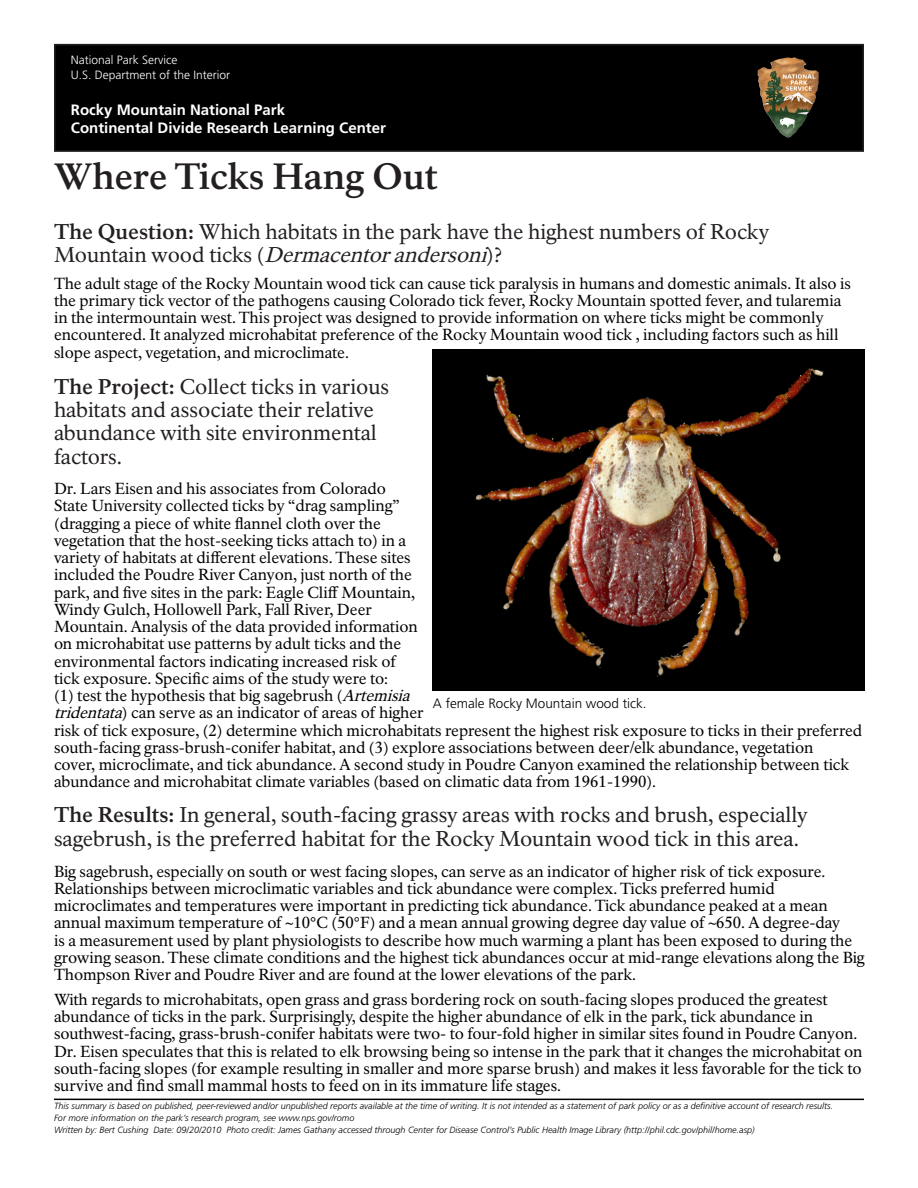
<style>
.page{position:relative;width:918px;height:1188px;background:#fff}
.page>*{position:absolute;margin:0;border:0;box-sizing:border-box;transform-origin:0 0}
.t1{font:700 36px "NPS Rawlinson OT";letter-spacing:-.01em;color:#231f20}
.Question-Method-Answ{font:21px/23.2px "NPS Rawlinson OT";letter-spacing:-.005em;color:#231f20}
.text{font:15.75px/17.2px "NPS Rawlinson OT";letter-spacing:-.005em;color:#000}
.RMNP-CDRLC{font:700 15px/18px "Frutiger LT Std";color:#fff}
.t2{font:300 13.5px "Frutiger LT Std";color:#000}
.NPS-header{font:300 12px "Frutiger LT Std";color:#fff}
.t3{font:italic 300 9px/12px "Frutiger LT Std";color:#000}
.s1{font-weight:700}
.s2{font-style:italic}
</style>
<div class="page">
<hr style="left:54px;top:1099px;width:810px;height:1px;background:#000">
<div style="left:55px;top:45px;width:808px;height:106px;background:#000"></div>
<div style="left:54px;top:44px;width:810px;height:108px;border:2px solid #231f20"></div>
<img style="left:758px;top:57px;width:60px;height:80px">
<img style="left:433px;top:350px;width:432px;height:341px">
<p class="NPS-header" style="left:71px;top:53px;width:108px">National Park Service</p>
<p class="NPS-header" style="left:71px;top:68px;width:161px">U.S. Department of the Interior</p>
<p class="RMNP-CDRLC" style="left:71px;top:101px;width:317px">Rocky Mountain National Park<br>Continental Divide Research Learning Center</p>
<p class="t1" style="left:54px;top:155px;width:386px">Where Ticks Hang Out</p>
<p class="Question-Method-Answ" style="left:54px;top:220px;width:717px"><span class="s1">The Question:</span> Which habitats in the park have the highest numbers of Rocky<br>M o u n t a i n w o o d t i c k s ( <span class="s2">Dermacentorandersoni</span>) ?</p>
<p class="text" style="left:54px;top:275px;width:799px">The adult stage of the Rocky Mountain wood tick can cause tick paralysis in humans and domestic animals. It also is the primary tick vector of the pathogens causing Colorado tick fever, Rocky Mountain spotted fever, and tularemia in the intermountain west. This project was designed to provide information on where ticks might be commonly encountered. It analyzed microhabitat preference of the Rocky Mountain wood tick , including factors such as hill slope aspect, vegetation, and microclimate.</p>
<p class="Question-Method-Answ" style="left:54px;top:375px;width:337px"><span class="s1">The Project:</span> Collect ticks in various habitats and associate their relative abundance with site environmental factors.</p>
<p class="text" style="left:54px;top:480px;width:810px">Dr. Lars Eisen and his associates from Colorado<br>State University collected ticks by “drag sampling”<br>(dragging a piece of white flannel cloth over the<br>vegetation that the host-seeking ticks attach to) in a<br>variety of habitats at different elevations. These sites<br>included the Poudre River Canyon, just north of the<br>park, and five sites in the park: Eagle Cliff Mountain,<br>Windy Gulch, Hollowell Park, Fall River, Deer<br>Mountain. Analysis of the data provided information<br>on microhabitat use patterns by adult ticks and the<br>environmental factors indicating increased risk of<br>tick exposure. Specific aims of the study were to:<br>(1) test the hypothesis that big sagebrush (<span class="s2">Artemisia<br>tridentata</span>) can serve as an indicator of areas of higher<br>risk of tick exposure, (2) determine which microhabitats represent the highest risk exposure to ticks in their preferred south-facing grass-brush-conifer habitat, and (3) explore associations between deer/elk abundance, vegetation<br>cover, microclimate, and tick abundance. A second study in Poudre Canyon examined the relationship between tick abundance and microhabitat climate variables (based on climatic data from 1961-1990).</p>
<p class="t2" style="left:433px;top:695px;width:215px">A female Rocky Mountain wood tick.</p>
<p class="Question-Method-Answ" style="left:54px;top:804px;width:755px"><span class="s1">The Results:</span> In general, south-facing grassy areas with rocks and brush, especially sagebrush, is the preferred habitat for the Rocky Mountain wood tick in this area.</p>
<p class="text" style="left:54px;top:863px;width:812px">Big sagebrush, especially on south or west facing slopes, can serve as an indicator of higher risk of tick exposure.<br>Relationships between microclimatic variables and tick abundance were complex. Ticks preferred humid microclimates and temperatures were important in predicting tick abundance. Tick abundance peaked at a mean annual maximum temperature of ~10°C (50°F) and a mean annual growing degree day value of ~650. A degree-day<br>is a measurement used by plant physiologists to describe how much warming a plant has been exposed to during the growing season. These climate conditions and the highest tick abundances occur at mid-range elevations along the Big Thompson River and Poudre River and are found at the lower elevations of the park.</p>
<p class="text" style="left:54px;top:991px;width:810px">With regards to microhabitats, open grass and grass bordering rock on south-facing slopes produced the greatest abundance of ticks in the park. Surprisingly, despite the higher abundance of elk in the park, tick abundance in southwest-facing, grass-brush-conifer habitats were two- to four-fold higher in similar sites found in Poudre Canyon.<br>Dr. Eisen speculates that this is related to elk browsing being so intense in the park that it changes the microhabitat on south-facing slopes (for example resulting in smaller and more sparse brush) and makes it less favorable for the tick to survive and find small mammal hosts to feed on in its immature life stages.</p>
<p class="t3" style="left:54px;top:1100px;width:781px">This summary is based on published, peer-reviewed and/or unpublished reports available at the time of writing. It is not intended as a statement of park policy or as a definitive account of research results.<br>For more information on the park’s research program, see www.nps.gov/romo</p>
<p class="t3" style="left:54px;top:1124px;width:702px">Written by: Bert Cushing Date: 09/20/2010 Photo credit: James Gathany accessed through Center for Disease Control’s Public Health Image Library (http://phil.cdc.gov/phil/home.asp)</p>
</div>
